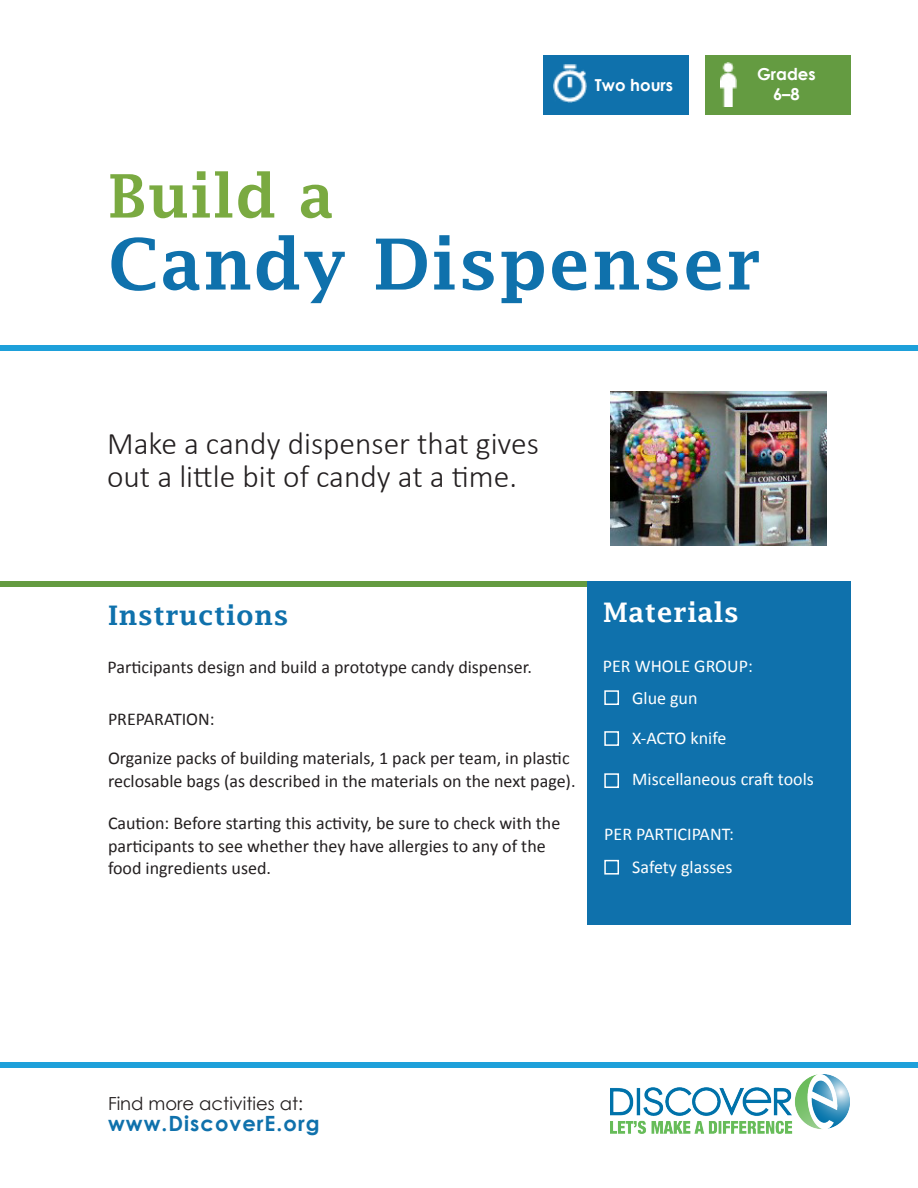
<style>
.page{position:relative;width:918px;height:1188px;background:#fff}
.page>*{position:absolute;margin:0;border:0;box-sizing:border-box;transform-origin:0 0}
.t1{font:600 70.5px "Lucida Fax";letter-spacing:.02em;color:#0f71ac}
.t2{font:600 60px "Lucida Fax";letter-spacing:.02em;color:#7aaa41}
.t3{font:300 31.5px/33px "Calibri";color:#231f20}
.t4{font:600 27px "Lucida Fax";letter-spacing:.02em;color:#0f71ac}
.t5{font:600 27px "Lucida Fax";letter-spacing:.02em;color:#fff}
.t6{font:700 21px "Century Gothic";letter-spacing:.05em;color:#0f71ac}
.t7{font:18px/22.5px "Calibri";color:#231f20}
.t8{font:18px "Calibri";color:#fff}
.t9{font:18px "Century Gothic";color:#231f20}
.t10{font:700 16.5px "Century Gothic";color:#fff}
</style>
<div class="page">
<div style="left:0;top:1062px;width:918px;height:6px;background:#1ea0da"></div>
<div style="left:0;top:346px;width:918px;height:5px;background:#1ea0da"></div>
<div style="left:0;top:581px;width:587px;height:5px;background:#649b41"></div>
<div style="left:587px;top:581px;width:263px;height:343px;background:#0f71ac"></div>
<div style="left:705px;top:56px;width:146px;height:59px;background:#649b41"></div>
<div style="left:543px;top:56px;width:146px;height:59px;background:#0f71ac"></div>
<img style="left:610px;top:1074px;width:239px;height:60px">
<img style="left:554px;top:65px;width:32px;height:38px">
<img style="left:720px;top:63px;width:17px;height:44px">
<div style="left:604px;top:690px;width:15px;height:15px;border:2px solid #fff"></div>
<div style="left:604px;top:731px;width:15px;height:15px;border:2px solid #fff"></div>
<div style="left:604px;top:860px;width:15px;height:15px;border:2px solid #fff"></div>
<div style="left:604px;top:773px;width:15px;height:15px;border:2px solid #fff"></div>
<img style="left:611px;top:391px;width:216px;height:154px">
<p class="t10" style="left:595px;top:75px;width:80px">Two hours</p>
<p class="t10" style="left:757px;top:64px;width:60px">Grades</p>
<p class="t10" style="left:773px;top:84px;width:28px">6–8</p>
<p class="t2" style="left:108px;top:162px;width:228px">Build a</p>
<p class="t1" style="left:108px;top:224px;width:655px">Candy Dispenser</p>
<p class="t3" style="left:107px;top:427px;width:433px">Make a candy dispenser that gives out a little bit of candy at a time.</p>
<p class="t4" style="left:108px;top:600px;width:182px">Instructions</p>
<p class="t5" style="left:603px;top:597px;width:137px">Materials</p>
<p class="t8" style="left:603px;top:655px;width:152px">PER WHOLE GROUP:</p>
<p class="t7" style="left:108px;top:655px;width:426px">Participants design and build a prototype candy dispenser.</p>
<p class="t7" style="left:108px;top:707px;width:108px">PREPARATION:</p>
<p class="t8" style="left:632px;top:687px;width:67px">Glue gun</p>
<p class="t8" style="left:632px;top:727px;width:96px">X-ACTO knife</p>
<p class="t8" style="left:632px;top:768px;width:183px">Miscellaneous craft tools</p>
<p class="t7" style="left:108px;top:746px;width:469px">Organize packs of building materials, 1 pack per team, in plastic reclosable bags (as described in the materials on the next page).</p>
<p class="t7" style="left:108px;top:811px;width:454px">Caution: Before starting this activity, be sure to check with the participants to see whether they have allergies to any of the food ingredients used.</p>
<p class="t8" style="left:604px;top:823px;width:131px">PER PARTICIPANT:</p>
<p class="t8" style="left:632px;top:856px;width:102px">Safety glasses</p>
<p class="t9" style="left:108px;top:1092px;width:197px">Find more activities at:</p>
<p class="t6" style="left:108px;top:1110px;width:213px">www.DiscoverE.org</p>
</div>
